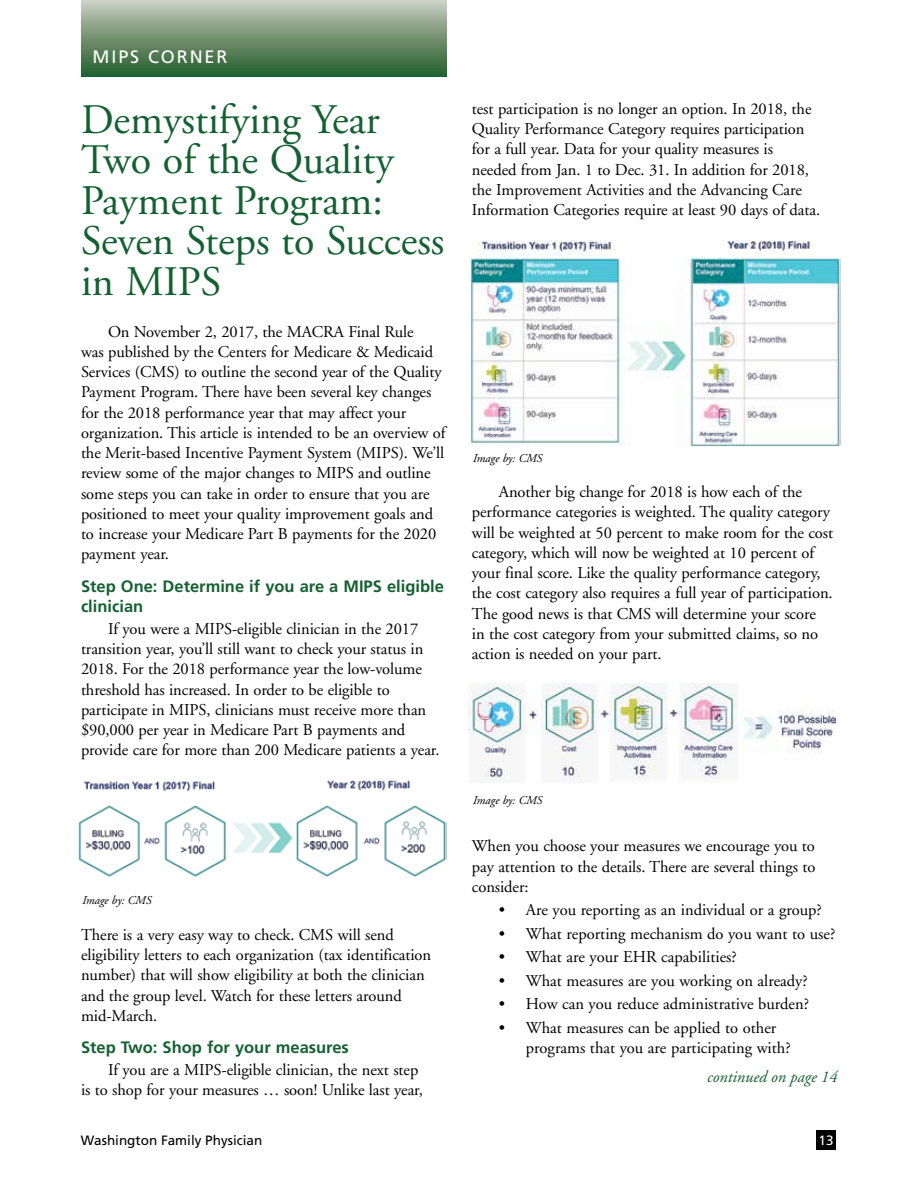
<style>
.page{position:relative;width:918px;height:1188px;background:#fff}
.page>*{position:absolute;margin:0;border:0;box-sizing:border-box;transform-origin:0 0}
.t1{font:42px/40.5px "Adobe Garamond";color:#146031}
.t2{font:18px "Frutiger";letter-spacing:.105em;color:#fff}
.t3{font:16.5px/20.2px "Adobe Garamond";letter-spacing:-.005em;color:#000}
.t4{font:700 16.5px/20.2px "Frutiger";color:#146031}
.t5{font:italic 16.5px "Adobe Garamond";color:#146031}
.t6{font:13.5px "Frutiger";color:#000}
.t7{font:13.5px "Frutiger";color:#fff}
.t8{font:italic 12px "Adobe Garamond";letter-spacing:-.005em;color:#000}
</style>
<div class="page">
<div style="left:817px;top:1130px;width:19px;height:19px;background:#000"></div>
<img style="left:468px;top:684px;width:368px;height:99px">
<div style="left:82px;top:0;width:364px;height:76px;background:linear-gradient(to bottom,#cacdc0,#245d2c)"></div>
<img style="left:78px;top:780px;width:369px;height:97px">
<img style="left:469px;top:241px;width:371px;height:206px">
<p class="t2" style="left:93px;top:46px;width:136px">MIPS CORNER</p>
<h1 class="t1" style="left:81px;top:100px;width:365px">Demystifying Year<br>Two of the Quality<br>Payment Program:<br>Seven Steps to Success in MIPS</h1>
<p class="t3" style="left:81px;top:322px;width:366px;text-indent:27px">On November 2, 2017, the MACRA Final Rule<br>was published by the Centers for Medicare &amp; Medicaid Services (CMS) to outline the second year of the Quality Payment Program. There have been several key changes for the 2018 performance year that may affect your organization. This article is intended to be an overview of the Merit-based Incentive Payment System (MIPS). We’ll review some of the major changes to MIPS and outline some steps you can take in order to ensure that you are positioned to meet your quality improvement goals and to increase your Medicare Part B payments for the 2020 payment year.</p>
<p class="t4" style="left:81px;top:576px;width:364px">Step One: Determine if you are a MIPS eligible clinician</p>
<p class="t3" style="left:81px;top:619px;width:360px;text-indent:27px">If you were a MIPS-eligible clinician in the 2017 transition year, you’ll still want to check your status in 2018. For the 2018 performance year the low-volume threshold has increased. In order to be eligible to participate in MIPS, clinicians must receive more than $90,000 per year in Medicare Part B payments and provide care for more than 200 Medicare patients a year.</p>
<p class="t8" style="left:82px;top:894px;width:71px">Image by: CMS</p>
<p class="t3" style="left:81px;top:925px;width:352px">There is a very easy way to check. CMS will send eligibility letters to each organization (tax identification number) that will show eligibility at both the clinician and the group level. Watch for these letters around mid-March.</p>
<p class="t4" style="left:81px;top:1037px;width:269px">Step Two: Shop for your measures</p>
<p class="t3" style="left:81px;top:1060px;width:343px;text-align:right">If you are a MIPS-eligible clinician, the next step<br>is to shop for your measures … soon! Unlike last year,</p>
<p class="t3" style="left:472px;top:99px;width:350px">test participation is no longer an option. In 2018, the Quality Performance Category requires participation for a full year. Data for your quality measures is needed from Jan. 1 to Dec. 31. In addition for 2018, the Improvement Activities and the Advancing Care Information Categories require at least 90 days of data.</p>
<p class="t8" style="left:473px;top:452px;width:71px">Image by: CMS</p>
<p class="t3" style="left:472px;top:482px;width:363px;text-indent:27px">Another big change for 2018 is how each of the performance categories is weighted. The quality category will be weighted at 50 percent to make room for the cost category, which will now be weighted at 10 percent of your final score. Like the quality performance category, the cost category also requires a full year of participation.<br>The good news is that CMS will determine your score<br>in the cost category from your submitted claims, so no action is needed on your part.</p>
<p class="t8" style="left:473px;top:794px;width:71px">Image by: CMS</p>
<p class="t3" style="left:472px;top:836px;width:345px;text-align:justify">When you choose your measures we encourage you to pay attention to the details. There are several things to consider:</p>
<p class="t3" style="left:499px;top:900px;width:325px">• Are you reporting as an individual or a group?</p>
<p class="t3" style="left:499px;top:924px;width:338px">• What reporting mechanism do you want to use?</p>
<p class="t3" style="left:499px;top:947px;width:239px">• What are your EHR capabilities?</p>
<p class="t3" style="left:499px;top:971px;width:310px">• What measures are you working on already?</p>
<p class="t3" style="left:499px;top:994px;width:312px">• How can you reduce administrative burden?</p>
<p class="t3" style="left:526px;top:1018px;width:266px;text-indent:-27px">• What measures can be applied to other programs that you are participating with?</p>
<p class="t5" style="left:706px;top:1068px;width:132px">continued on page 14</p>
<p class="t6" style="left:81px;top:1132px;width:183px">Washington Family Physician</p>
<p class="t7" style="left:819px;top:1132px;width:17px">13</p>
</div>
